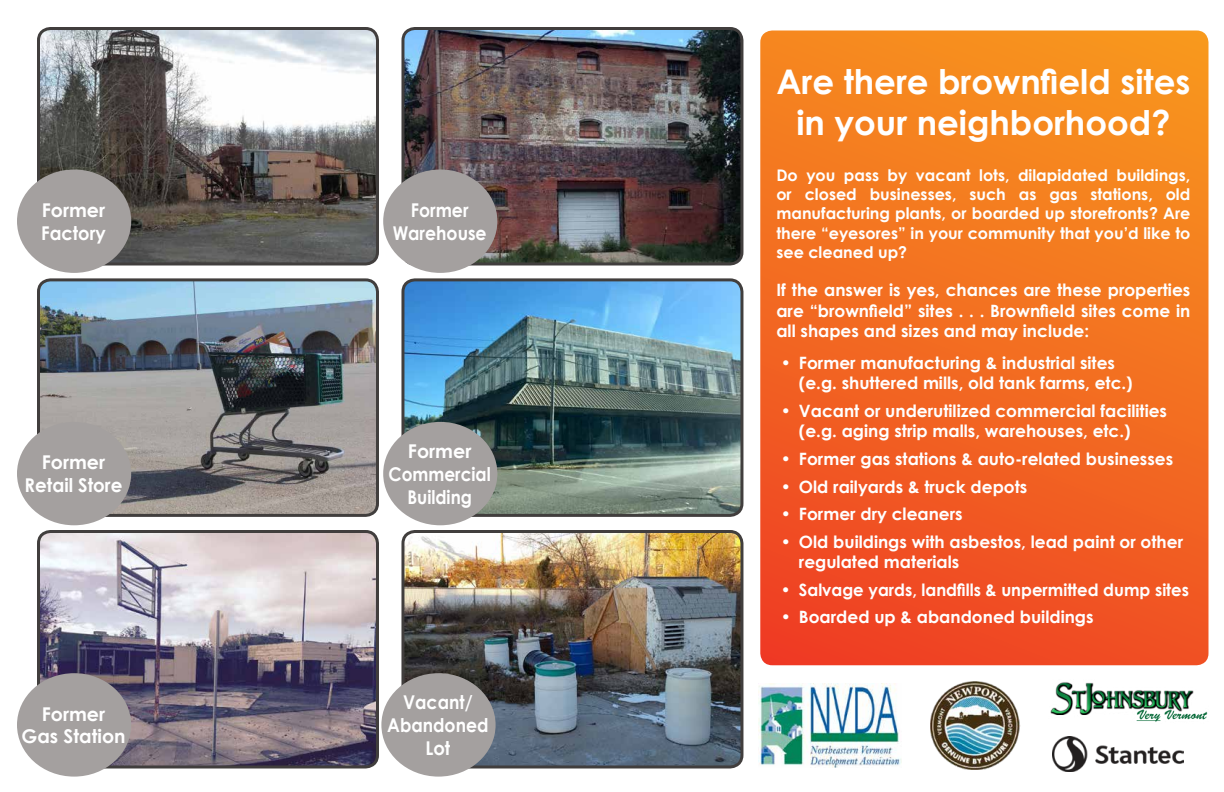
<style>
.page{position:relative;width:1224px;height:792px;background:#fff}
.page>*{position:absolute;margin:0;border:0;box-sizing:border-box;transform-origin:0 0}
.t1{font:700 34px/40.8px "Century Gothic";color:#fff;text-align:center}
.t2{font:700 19px/22.8px "Century Gothic";color:#fff;text-align:center}
.t3{font:700 19px/22.8px "Century Gothic";color:#fff;text-align:center;scale:.91 1}
.t4{font:700 17px/20.4px "Century Gothic";color:#fff}
.t5{font:700 16px/19.2px "Century Gothic";color:#fff;text-align:justify}
</style>
<div class="page">
<svg style="left:760px;top:30px;width:448px;height:635px;background:#f26c21"></svg>
<img style="left:1052px;top:737px;width:132px;height:35px">
<img style="left:758px;top:684px;width:143px;height:83px">
<img style="left:930px;top:682px;width:90px;height:88px">
<img style="left:1050px;top:682px;width:158px;height:40px">
<img style="left:405px;top:28px;width:337px;height:234px">
<div style="left:401px;top:27px;width:342px;height:239px;border:3px solid #413e3d;border-radius:12px"></div>
<img style="left:405px;top:532px;width:337px;height:235px">
<div style="left:401px;top:530px;width:342px;height:238px;border:3px solid #413e3d;border-radius:12px"></div>
<img style="left:39px;top:532px;width:339px;height:235px">
<div style="left:37px;top:530px;width:342px;height:238px;border:3px solid #413e3d;border-radius:12px"></div>
<img style="left:39px;top:282px;width:336px;height:233px">
<div style="left:37px;top:278px;width:342px;height:239px;border:3px solid #413e3d;border-radius:12px"></div>
<img style="left:39px;top:29px;width:337px;height:234px">
<div style="left:37px;top:27px;width:342px;height:239px;border:3px solid #413e3d;border-radius:12px"></div>
<img style="left:403px;top:281px;width:339px;height:234px">
<div style="left:401px;top:278px;width:342px;height:239px;border:3px solid #413e3d;border-radius:12px"></div>
<div style="left:17px;top:170px;width:114px;height:103px;background:#a4a09f;border-radius:50%"></div>
<div style="left:381px;top:673px;width:115px;height:104px;background:#a4a09f;border-radius:50%"></div>
<div style="left:17px;top:673px;width:114px;height:104px;background:#a4a09f;border-radius:50%"></div>
<div style="left:383px;top:170px;width:114px;height:103px;background:#a4a09f;border-radius:50%"></div>
<div style="left:383px;top:422px;width:114px;height:103px;background:#a4a09f;border-radius:50%"></div>
<div style="left:17px;top:422px;width:114px;height:103px;background:#a4a09f;border-radius:50%"></div>
<p class="t2" style="left:41px;top:198px;width:66px;text-align:left">Former<br>Factory</p>
<p class="t2" style="left:25px;top:450px;width:99px">Former<br>Retail Store</p>
<p class="t2" style="left:21px;top:701px;width:106px">Former<br>Gas Station</p>
<p class="t3" style="left:393px;top:198px;width:105px">Former<br>Warehouse</p>
<p class="t2" style="left:389px;top:439px;width:104px">Former<br>Commercial<br>Building</p>
<p class="t3" style="left:387px;top:690px;width:113px">Vacant/<br>Abandoned<br>Lot</p>
<h1 class="t1" style="left:776px;top:60px;width:416px">Are there brownfield sites in your neighborhood?</h1>
<p class="t5" style="left:776px;top:165px;width:416px">Do you pass by vacant lots, dilapidated buildings, or closed businesses, such as gas stations, old manufacturing plants, or boarded up storefronts? Are there “eyesores” in your community that you’d like to see cleaned up?</p>
<p class="t4" style="left:776px;top:279px;width:416px;text-align:justify">If the answer is yes, chances are these properties are “brownfield” sites . . . Brownfield sites come in all shapes and sizes and may include:</p>
<p class="t4" style="left:799px;top:352px;width:335px;text-indent:-18px">• Former manufacturing &amp; industrial sites (e.g. shuttered mills, old tank farms, etc.)</p>
<p class="t4" style="left:799px;top:400px;width:370px;text-indent:-18px">• Vacant or underutilized commercial facilities (e.g. aging strip malls, warehouses, etc.)</p>
<p class="t4" style="left:781px;top:448px;width:394px">• Former gas stations &amp; auto-related businesses</p>
<p class="t4" style="left:781px;top:476px;width:248px">• Old railyards &amp; truck depots</p>
<p class="t4" style="left:781px;top:503px;width:183px">• Former dry cleaners</p>
<p class="t4" style="left:799px;top:531px;width:386px;text-indent:-18px">• Old buildings with asbestos, lead paint or other regulated materials</p>
<p class="t4" style="left:781px;top:579px;width:410px">• Salvage yards, landfills &amp; unpermitted dump sites</p>
<p class="t4" style="left:781px;top:606px;width:314px">• Boarded up &amp; abandoned buildings</p>
</div>
